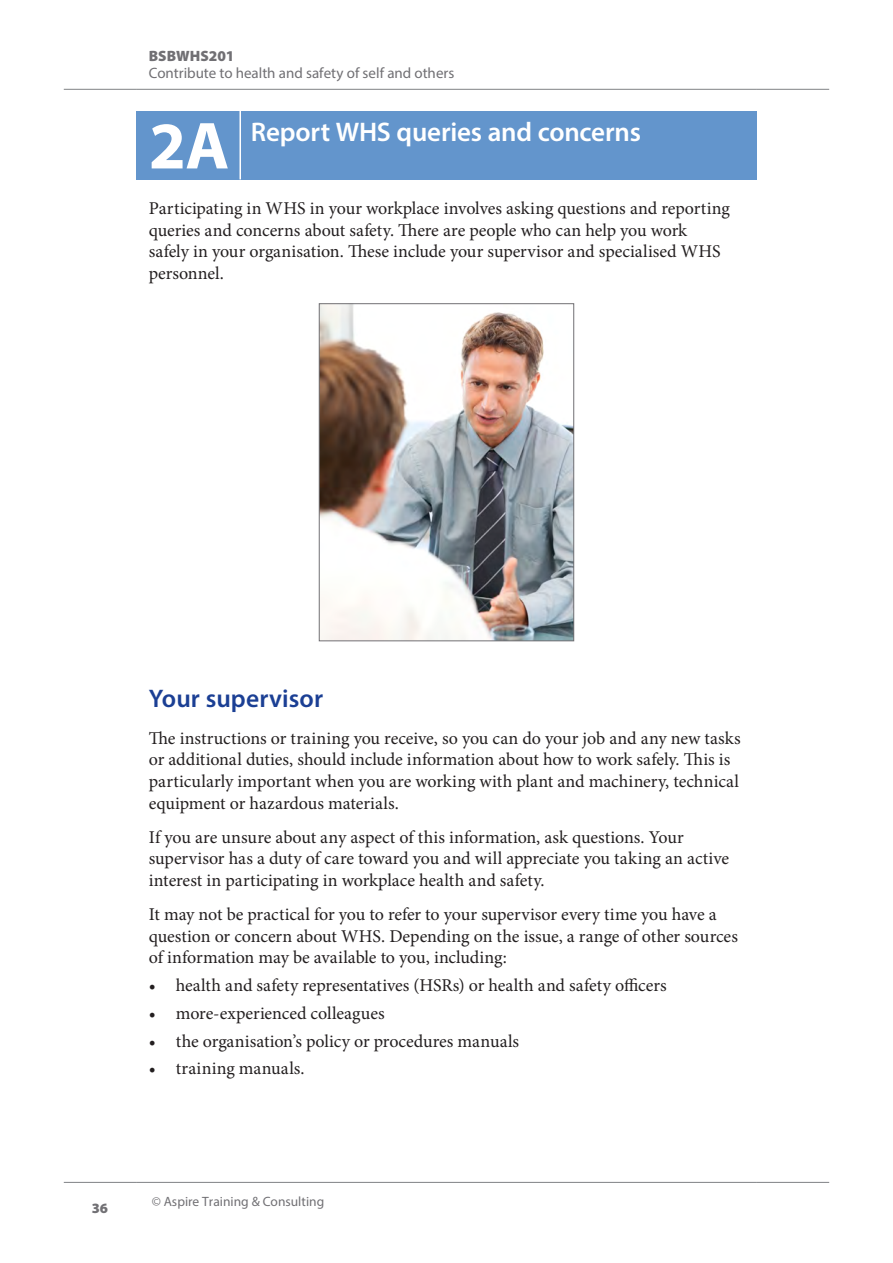
<style>
.page{position:relative;width:893px;height:1263px;background:#fff}
.page>*{position:absolute;margin:0;border:0;box-sizing:border-box;transform-origin:0 0}
.H1-PC{font:700 67.05px "Myriad Pro";color:#fff}
.H1-PC-2{font:600 27px "Myriad Pro";letter-spacing:-.005em;color:#fff}
.H2{font:600 25.5px "Myriad Pro";letter-spacing:.005em;color:#1b3f94}
.t1{font:18px/21.8px "Minion Pro";letter-spacing:-.005em;color:#231f20}
.t2{font:15px "Myriad Pro";color:#717074}
.t3{font:900 15px "Myriad Pro";color:#717074}
.t4{font:900 14.25px "Myriad Pro";color:#717074}
.t5{font:13.5px "Myriad Pro";color:#717074}
</style>
<div class="page">
<hr style="left:64px;top:1182px;width:72px;height:1px;background:#808285">
<hr style="left:136px;top:1182px;width:621px;height:1px;background:#808285">
<hr style="left:757px;top:1182px;width:72px;height:1px;background:#808285">
<hr style="left:64px;top:89px;width:72px;height:1px;background:#808285">
<hr style="left:136px;top:89px;width:621px;height:1px;background:#808285">
<hr style="left:757px;top:89px;width:72px;height:1px;background:#808285">
<img style="left:321px;top:305px;width:251px;height:334px">
<div style="left:319px;top:303px;width:255px;height:338px;border:1px solid #717074"></div>
<div style="left:136px;top:111px;width:621px;height:68px;background:#6395cc"></div>
<hr style="left:239px;top:111px;width:2px;height:68px;background:#fff">
<p class="t3" style="left:149px;top:47px;width:87px">BSBWHS201</p>
<p class="t2" style="left:149px;top:63px;width:307px">Contribute to health and safety of self and others</p>
<h2 class="H1-PC" style="left:149px;top:102px;width:82px">2A</h2>
<h2 class="H1-PC-2" style="left:251px;top:115px;width:392px">Report WHS queries and concerns</h2>
<p class="t1" style="left:149px;top:197px;width:583px">Participating in WHS in your workplace involves asking questions and reporting queries and concerns about safety. There are people who can help you work safely in your organisation. These include your supervisor and specialised WHS personnel.</p>
<h3 class="H2" style="left:149px;top:682px;width:176px">Your supervisor</h3>
<p class="t1" style="left:149px;top:727px;width:593px">The instructions or training you receive, so you can do your job and any new tasks or additional duties, should include information about how to work safely. This is particularly important when you are working with plant and machinery, technical equipment or hazardous materials.</p>
<p class="t1" style="left:149px;top:826px;width:582px">If you are unsure about any aspect of this information, ask questions. Your supervisor has a duty of care toward you and will appreciate you taking an active interest in participating in workplace health and safety.</p>
<p class="t1" style="left:149px;top:903px;width:591px">It may not be practical for you to refer to your supervisor every time you have a question or concern about WHS. Depending on the issue, a range of other sources of information may be available to you, including:</p>
<p class="t1" style="left:149px;top:975px;width:519px">• health and safety representatives (HSRs) or health and safety officers</p>
<p class="t1" style="left:149px;top:1002px;width:237px">• more-experienced colleagues</p>
<p class="t1" style="left:149px;top:1030px;width:372px">• the organisation’s policy or procedures manuals</p>
<p class="t1" style="left:149px;top:1058px;width:157px">• training manuals.</p>
<p class="t4" style="left:92px;top:1200px;width:18px">36</p>
<p class="t5" style="left:152px;top:1193px;width:174px">© Aspire Training &amp; Consulting</p>
</div>
